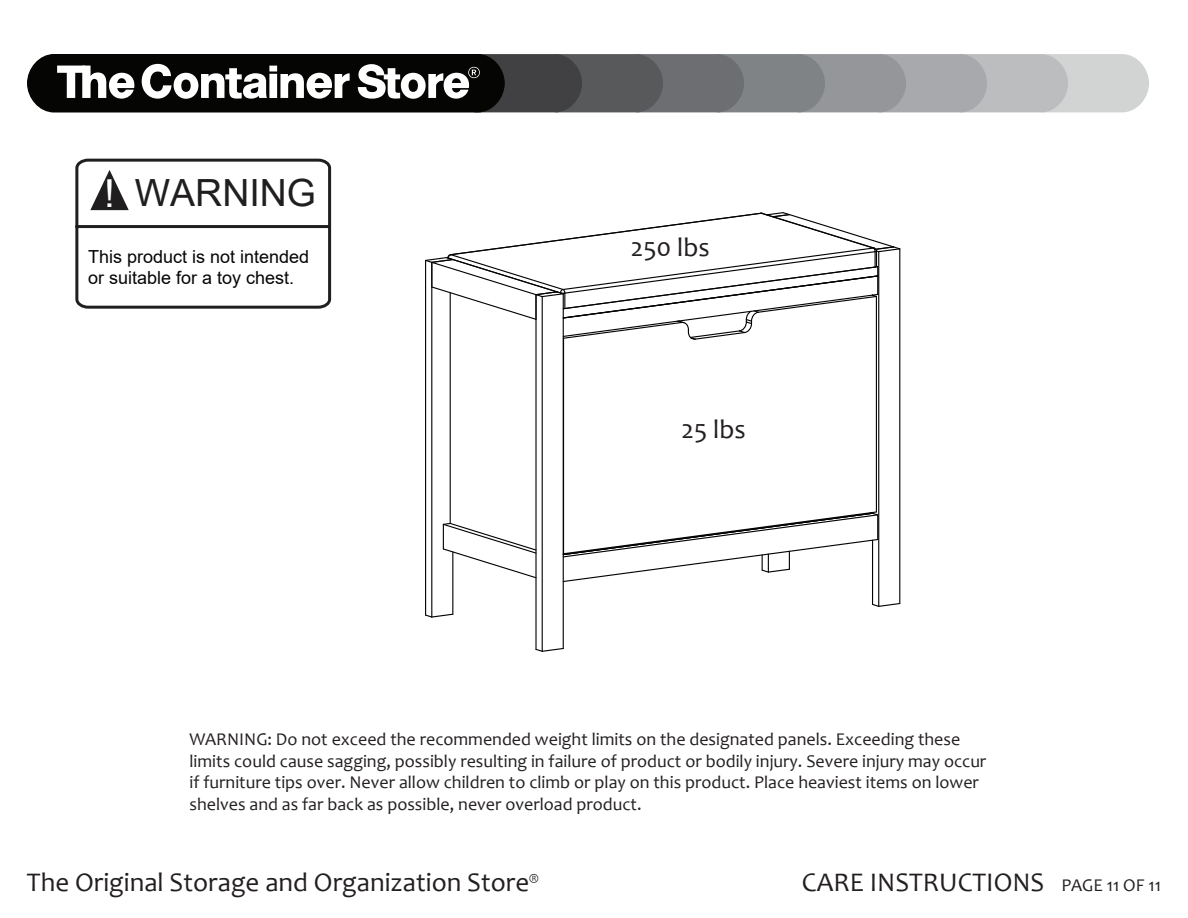
<style>
.page{position:relative;width:1188px;height:918px;background:#fff}
.page>*{position:absolute;margin:0;border:0;box-sizing:border-box;transform-origin:0 0}
.t1{font:37.5px "Arial";color:#201e1e}
.t2{font:27px "Candara";color:#231f20}
.t3{font:18px/21.6px "Candara";color:#231f20}
.t4{font:18px/21.6px "Arial";color:#050504}
.t5{font:15px "Candara";color:#231f20}
.s1{font-size:38.55px;color:#fff}
.s2{font-size:18px}
</style>
<div class="page">
<div style="left:27px;top:54px;width:478px;height:58px;background:#050504;border-radius:28px"></div>
<svg style="left:142px;top:64px;width:208px;height:35px"></svg>
<svg style="left:358px;top:54px;width:791px;height:58px"></svg>
<svg style="left:57px;top:66px;width:78px;height:33px"></svg>
<hr style="left:535px;top:295px;width:2px;height:354px;background:#030303">
<hr style="left:542px;top:297px;width:1px;height:354px;background:#030303">
<svg style="left:535px;top:647px;width:29px;height:5px"></svg>
<hr style="left:563px;top:294px;width:1px;height:354px;background:#030303">
<hr style="left:872px;top:540px;width:1px;height:64px;background:#030303">
<hr style="left:878px;top:252px;width:1px;height:354px;background:#030303">
<svg style="left:872px;top:602px;width:29px;height:5px"></svg>
<hr style="left:899px;top:249px;width:1px;height:355px;background:#030303">
<hr style="left:431px;top:262px;width:1px;height:355px;background:#030303">
<svg style="left:425px;top:613px;width:29px;height:5px"></svg>
<hr style="left:452px;top:552px;width:1px;height:62px;background:#030303">
<hr style="left:425px;top:260px;width:1px;height:355px;background:#030303">
<svg style="left:442px;top:522px;width:95px;height:57px"></svg>
<hr style="left:450px;top:293px;width:1px;height:230px;background:#030303">
<hr style="left:876px;top:296px;width:1px;height:216px;background:#030303">
<svg style="left:562px;top:511px;width:317px;height:72px"></svg>
<svg style="left:425px;top:212px;width:476px;height:129px"></svg>
<svg style="left:75px;top:159px;width:256px;height:150px"></svg>
<h1 class="t1" style="left:104px;top:167px;width:213px"><span class="s1">!</span> WARNING</h1>
<p class="t4" style="left:88px;top:245px;width:223px">This product is not intended or suitable for a toy chest.</p>
<h2 class="t2" style="left:631px;top:230px;width:80px">250 lbs</h2>
<h2 class="t2" style="left:682px;top:412px;width:66px">25 lbs</h2>
<p class="t3" style="left:190px;top:728px;width:798px">WARNING: Do not exceed the recommended weight limits on the designated panels. Exceeding these limits could cause sagging, possibly resulting in failure of product or bodily injury. Severe injury may occur if furniture tips over. Never allow children to climb or play on this product. Place heaviest items on lower shelves and as far back as possible, never overload product.</p>
<h2 class="t2" style="left:27px;top:865px;width:504px">The Original Storage and Organization Store</h2>
<h2 class="t2" style="left:802px;top:865px;width:361px">CARE INSTRUCTIONS <span class="s2">PAGE 11 OF 11</span></h2>
<p class="t5" style="left:529px;top:869px;width:11px">®</p>
</div>
